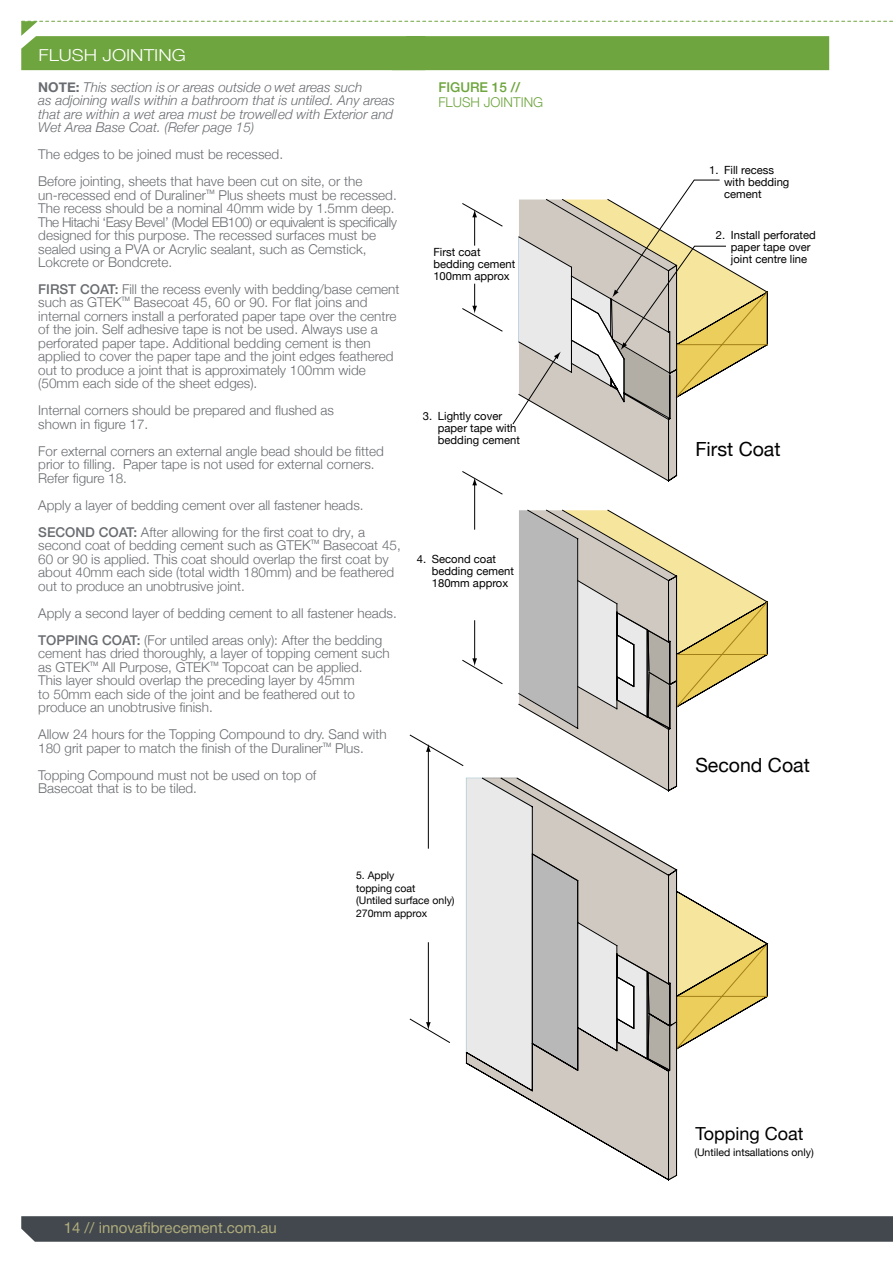
<style>
.page{position:relative;width:893px;height:1263px;background:#fff}
.page>*{position:absolute;margin:0;border:0;box-sizing:border-box;transform-origin:0 0}
.t1{font:19.5px "Helvetica Neue";color:#000}
.t2{font:18px "Helvetica Neue";color:#000}
.t3{font:300 16.5px "Helvetica Neue";color:#fff;scale:1.15 1}
.t4{font:15px "Helvetica Neue";color:#b1ad7c}
.t5{font:300 13.5px/13.5px "Helvetica Neue";color:#696c70}
.t6{font:italic 300 13.5px/13.4px "Helvetica Neue";color:#696c70}
.t7{font:300 13.5px "Helvetica Neue";color:#6ea53e}
.t8{font:500 13.5px "Helvetica Neue";color:#6ea53e}
.t9{font:11.25px/12px "Helvetica Neue";color:#000}
.t10{font:10.5px/12.8px "Helvetica Neue";color:#000}
.t11{font:6px "Helvetica Neue";color:#696c70}
.s1{font-weight:700;font-style:normal}
.s2{font-weight:500}
</style>
<div class="page">
<svg style="left:21px;top:21px;width:872px;height:49px"></svg>
<svg style="left:410px;top:179px;width:358px;height:1001px"></svg>
<svg style="left:21px;top:1216px;width:872px;height:26px;background:#464c51"></svg>
<p class="t3" style="left:39px;top:42px;width:130px">FLUSH JOINTING</p>
<p class="t6" style="left:38px;top:80px;width:358px"><span class="s1">NOTE:</span> This section is or areas outside o wet areas such<br>as adjoining walls within a bathroom that is untiled. Any areas that are within a wet area must be trowelled with Exterior and Wet Area Base Coat. (Refer page 15)</p>
<p class="t5" style="left:38px;top:140px;width:326px;line-height:27px">The edges to be joined must be recessed.<br>Before jointing, sheets that have been cut on site, or the</p>
<p class="t5" style="left:38px;top:187px;width:169px">un-recessed end of Duraliner</p>
<p class="t11" style="left:206px;top:187px;width:10px">TM</p>
<p class="t5" style="left:38px;top:187px;width:360px;text-indent:180px">Plus sheets must be recessed.<br>The recess should be a nominal 40mm wide by 1.5mm deep.<br>The Hitachi ‘Easy Bevel’ (Model EB100) or equivalent is specifically designed for this purpose. The recessed surfaces must be sealed using a PVA or Acrylic sealant, such as Cemstick, Lokcrete or Bondcrete.</p>
<p class="t5" style="left:38px;top:282px;width:363px"><span class="s2">FIRST COAT:</span> Fill the recess evenly with bedding/base cement such as GTEK</p>
<p class="t11" style="left:122px;top:295px;width:10px">TM</p>
<p class="t5" style="left:38px;top:295px;width:360px;text-indent:96px">Basecoat 45, 60 or 90. For flat joins and internal corners install a perforated paper tape over the centre of the join. Self adhesive tape is not be used. Always use a perforated paper tape. Additional bedding cement is then applied to cover the paper tape and the joint edges feathered out to produce a joint that is approximately 100mm wide (50mm each side of the sheet edges).</p>
<p class="t5" style="left:38px;top:403px;width:297px">Internal corners should be prepared and flushed as shown in figure 17.</p>
<p class="t5" style="left:38px;top:443px;width:347px">For external corners an external angle bead should be fitted prior to filling. Paper tape is not used for external corners.<br>Refer figure 18.</p>
<p class="t5" style="left:38px;top:491px;width:328px;line-height:27px">Apply a layer of bedding cement over all fastener heads.<br><span class="s2">SECOND COAT:</span> After allowing for the first coat to dry, a</p>
<p class="t5" style="left:38px;top:538px;width:274px">second coat of bedding cement such as GTEK</p>
<p class="t11" style="left:311px;top:538px;width:10px">TM</p>
<p class="t5" style="left:38px;top:538px;width:364px;text-indent:285px">Basecoat 45, 60 or 90 is applied. This coat should overlap the first coat by about 40mm each side (total width 180mm) and be feathered out to produce an unobtrusive joint.</p>
<p class="t5" style="left:38px;top:598px;width:360px;line-height:27px">Apply a second layer of bedding cement to all fastener heads.<br><span class="s2">TOPPING COAT:</span> (For untiled areas only): After the bedding</p>
<p class="t5" style="left:38px;top:646px;width:353px">cement has dried thoroughly, a layer of topping cement such as GTEK</p>
<p class="t11" style="left:90px;top:659px;width:10px">TM</p>
<p class="t5" style="left:102px;top:659px;width:109px">All Purpose, GTEK</p>
<p class="t11" style="left:210px;top:659px;width:10px">TM</p>
<p class="t5" style="left:38px;top:659px;width:326px;text-indent:184px">Topcoat can be applied.<br>This layer should overlap the preceding layer by 45mm to 50mm each side of the joint and be feathered out to produce an unobtrusive finish.</p>
<p class="t5" style="left:38px;top:727px;width:350px">Allow 24 hours for the Topping Compound to dry. Sand with<br>180 grit paper to match the finish of the Duraliner</p>
<p class="t11" style="left:323px;top:740px;width:10px">TM</p>
<p class="t5" style="left:335px;top:740px;width:30px">Plus.</p>
<p class="t5" style="left:38px;top:767px;width:280px">Topping Compound must not be used on top of<br>Basecoat that is to be tiled.</p>
<p class="t8" style="left:438px;top:76px;width:83px">FIGURE 15 //</p>
<p class="t7" style="left:438px;top:91px;width:106px">FLUSH JOINTING</p>
<p class="t9" style="left:433px;top:246px;width:84px">First coat bedding cement<br>100mm approx</p>
<p class="t9" style="left:438px;top:411px;width:84px;text-indent:-15px">3. Lightly cover paper tape with bedding cement</p>
<p class="t9" style="left:432px;top:554px;width:84px;text-indent:-15px">4. Second coat bedding cement<br>180mm approx</p>
<p class="t10" style="left:356px;top:869px;width:100px">5. Apply<br>topping coat<br>(Untiled surface only)<br>270mm approx</p>
<p class="t4" style="left:64px;top:1216px;width:215px">14 // innovafibrecement.com.au</p>
<p class="t9" style="left:724px;top:164px;width:67px;text-indent:-15px">1. Fill recess with bedding cement</p>
<p class="t9" style="left:731px;top:230px;width:86px;text-indent:-15px">2. Install perforated paper tape over joint centre line</p>
<h1 class="t1" style="left:695px;top:435px;width:87px">First Coat</h1>
<h1 class="t1" style="left:695px;top:751px;width:116px">Second Coat</h1>
<h2 class="t2" style="left:695px;top:1120px;width:110px">Topping Coat</h2>
<p class="t10" style="left:694px;top:1146px;width:121px">(Untiled intsallations only)</p>
</div>
